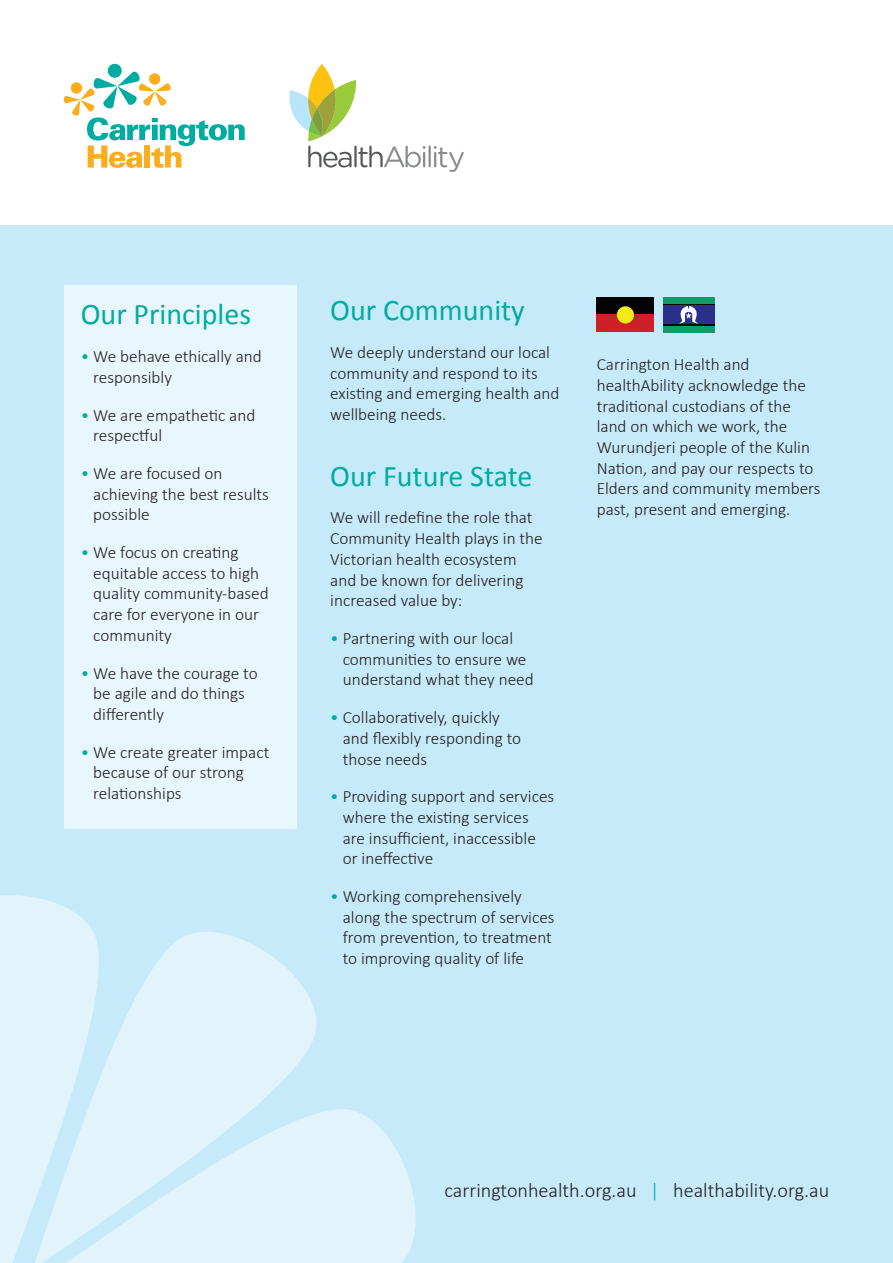
<style>
.page{position:relative;width:893px;height:1263px;background:#fff}
.page>*{position:absolute;margin:0;border:0;box-sizing:border-box;transform-origin:0 0}
.t1{font:30px "Calibri";color:#00aca0}
.t2{font:300 20.25px "Calibri";color:#231f20}
.t3{font:300 17.25px/20.7px "Calibri";color:#231f20}
.s1{color:#00aca0}
</style>
<div class="page">
<div style="left:0;top:225px;width:893px;height:1038px;background:#c6eafa"></div>
<svg style="left:64px;top:64px;width:181px;height:104px"></svg>
<svg style="left:289px;top:64px;width:175px;height:108px"></svg>
<div style="left:64px;top:285px;width:232px;height:543px;background:#e8f6fd"></div>
<svg style="left:0;top:895px;width:93px;height:368px"></svg>
<svg style="left:18px;top:1109px;width:398px;height:154px;fill:#e1f4fc"></svg>
<svg style="left:22px;top:932px;width:312px;height:331px;fill:#e1f4fc"></svg>
<div style="left:597px;top:298px;width:57px;height:34px;background:#040503"></div>
<div style="left:597px;top:315px;width:57px;height:17px;background:#cd2027"></div>
<div style="left:617px;top:306px;width:17px;height:17px;background:#f4ec17;border-radius:50%"></div>
<div style="left:663px;top:326px;width:51px;height:6px;background:#139a67"></div>
<div style="left:663px;top:298px;width:51px;height:6px;background:#139a67"></div>
<hr style="left:663px;top:304px;width:51px;height:1px;background:#040503">
<hr style="left:663px;top:324px;width:51px;height:2px;background:#040503">
<div style="left:663px;top:305px;width:51px;height:19px;background:#2a2f87"></div>
<svg style="left:679px;top:306px;width:19px;height:18px"></svg>
<p class="t1" style="left:81px;top:296px;width:172px">Our Principles</p>
<p class="t3" style="left:93px;top:346px;width:170px;text-indent:-12px"><span class="s1">•</span> We behave ethically and responsibly</p>
<p class="t3" style="left:93px;top:404px;width:164px;text-indent:-12px"><span class="s1">•</span> We are empathetic and respectful</p>
<p class="t3" style="left:93px;top:463px;width:177px;text-indent:-12px"><span class="s1">•</span> We are focused on achieving the best results possible</p>
<p class="t3" style="left:93px;top:542px;width:177px;text-indent:-12px"><span class="s1">•</span> We focus on creating equitable access to high quality community-based care for everyone in our community</p>
<p class="t3" style="left:93px;top:662px;width:166px;text-indent:-12px"><span class="s1">•</span> We have the courage to be agile and do things differently</p>
<p class="t3" style="left:93px;top:741px;width:178px;text-indent:-12px"><span class="s1">•</span> We create greater impact because of our strong relationships</p>
<p class="t1" style="left:330px;top:292px;width:196px">Our Community</p>
<p class="t3" style="left:330px;top:342px;width:231px">We deeply understand our local community and respond to its existing and emerging health and wellbeing needs.</p>
<p class="t1" style="left:330px;top:457px;width:204px">Our Future State</p>
<p class="t3" style="left:330px;top:507px;width:214px">We will redefine the role that<br>Community Health plays in the<br>Victorian health ecosystem and be known for delivering increased value by:</p>
<p class="t3" style="left:343px;top:628px;width:192px;text-indent:-12px"><span class="s1">•</span> Partnering with our local communities to ensure we understand what they need</p>
<p class="t3" style="left:343px;top:707px;width:180px;text-indent:-12px"><span class="s1">•</span> Collaboratively, quickly and flexibly responding to those needs</p>
<p class="t3" style="left:343px;top:786px;width:213px;text-indent:-12px"><span class="s1">•</span> Providing support and services where the existing services are insufficient, inaccessible or ineffective</p>
<p class="t3" style="left:343px;top:886px;width:213px;text-indent:-12px"><span class="s1">•</span> Working comprehensively along the spectrum of services from prevention, to treatment to improving quality of life</p>
<p class="t3" style="left:597px;top:354px;width:225px">Carrington Health and healthAbility acknowledge the traditional custodians of the land on which we work, the<br>Wurundjeri people of the Kulin<br>Nation, and pay our respects to<br>Elders and community members past, present and emerging.</p>
<p class="t2" style="left:445px;top:1178px;width:386px">carringtonhealth.org.au <span class="s1">|</span> healthability.org.au</p>
</div>
